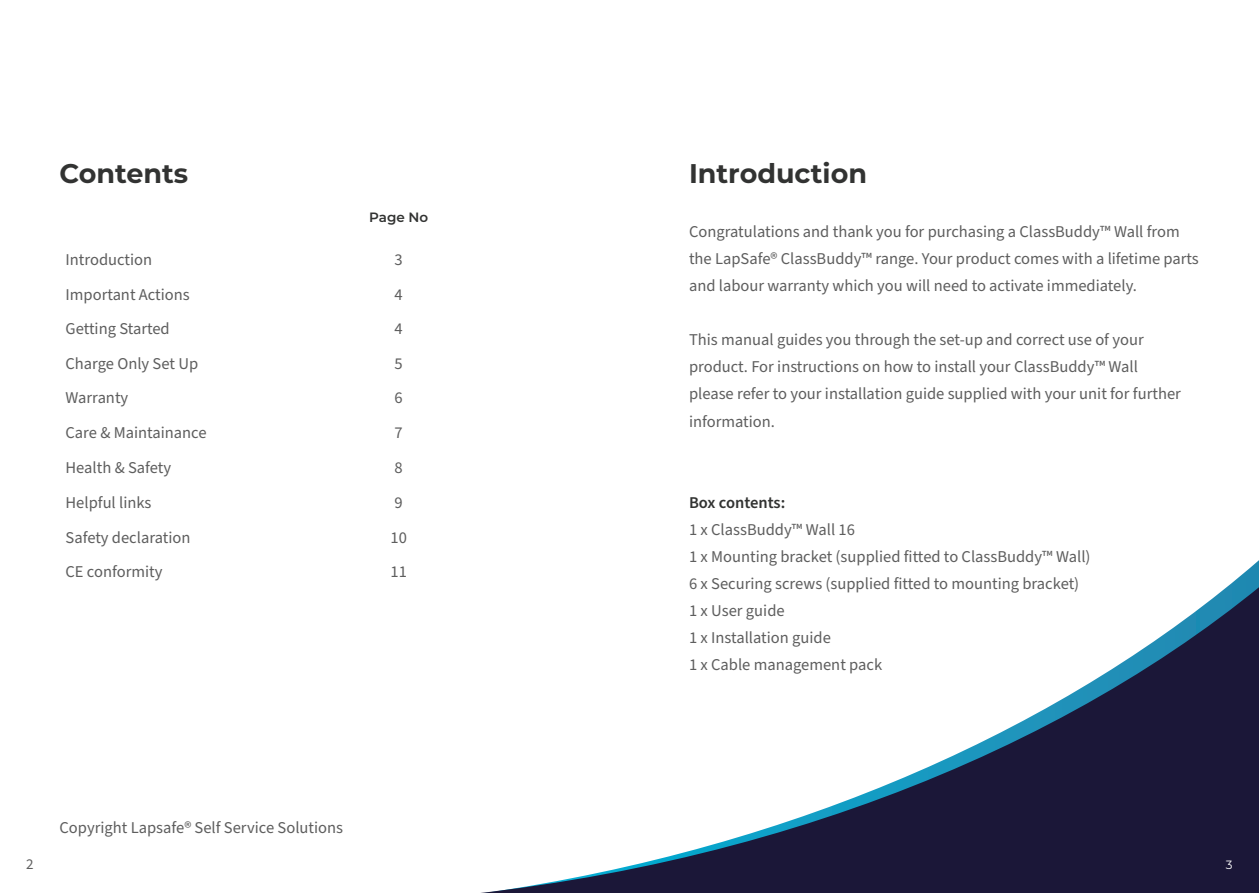
<style>
.page{position:relative;width:1259px;height:893px;background:#fff}
.page>*{position:absolute;margin:0;border:0;box-sizing:border-box;transform-origin:0 0}
.Main_Title{font:700 27px "Montserrat";color:#323332}
.t1{font:16.5px/27px "Source Sans Pro";color:#5e5e5e}
.t2{font:600 16.5px "Source Sans Pro";color:#323332}
.t3{font:15px "Source Sans Pro";color:#5e5e5e}
.Bullet_Title{font:600 13.5px "Montserrat";color:#323332}
.Bullet_Desc{font:12px "Montserrat";color:#fff}
</style>
<div class="page">
<svg style="left:481px;top:585px;width:778px;height:308px"></svg>
<p class="Main_Title" style="left:60px;top:154px;width:130px">Contents</p>
<p class="Bullet_Title" style="left:369px;top:208px;width:60px">Page No</p>
<p class="t1" style="left:66px;top:247px;width:88px">Introduction</p>
<p class="t1" style="left:395px;top:247px;width:10px">3</p>
<p class="t1" style="left:66px;top:281px;width:126px">Important Actions</p>
<p class="t1" style="left:395px;top:281px;width:10px">4</p>
<p class="t1" style="left:66px;top:316px;width:106px">Getting Started</p>
<p class="t1" style="left:395px;top:316px;width:10px">4</p>
<p class="t1" style="left:66px;top:350px;width:134px">Charge Only Set Up</p>
<p class="t1" style="left:395px;top:350px;width:10px">5</p>
<p class="t1" style="left:66px;top:385px;width:64px">Warranty</p>
<p class="t1" style="left:395px;top:385px;width:10px">6</p>
<p class="t1" style="left:66px;top:420px;width:142px">Care &amp; Maintainance</p>
<p class="t1" style="left:395px;top:420px;width:10px">7</p>
<p class="t1" style="left:66px;top:455px;width:107px">Health &amp; Safety</p>
<p class="t1" style="left:395px;top:455px;width:10px">8</p>
<p class="t1" style="left:66px;top:490px;width:87px">Helpful links</p>
<p class="t1" style="left:395px;top:490px;width:10px">9</p>
<p class="t1" style="left:66px;top:524px;width:126px">Safety declaration</p>
<p class="t1" style="left:390px;top:524px;width:18px">10</p>
<p class="t1" style="left:66px;top:559px;width:98px">CE conformity</p>
<p class="t1" style="left:390px;top:559px;width:18px">11</p>
<p class="t1" style="left:60px;top:815px;width:285px">Copyright Lapsafe® Self Service Solutions</p>
<p class="Main_Title" style="left:689px;top:154px;width:179px">Introduction</p>
<p class="t1" style="left:689px;top:219px;width:511px">Congratulations and thank you for purchasing a ClassBuddy™ Wall from the LapSafe® ClassBuddy™ range. Your product comes with a lifetime parts and labour warranty which you will need to activate immediately.</p>
<p class="t1" style="left:689px;top:327px;width:493px">This manual guides you through the set-up and correct use of your product. For instructions on how to install your ClassBuddy™ Wall please refer to your installation guide supplied with your unit for further information.</p>
<p class="t2" style="left:689px;top:491px;width:98px">Box contents:</p>
<p class="t1" style="left:689px;top:516px;width:167px">1 x ClassBuddy™ Wall 16</p>
<p class="t1" style="left:689px;top:543px;width:403px">1 x Mounting bracket (supplied fitted to ClassBuddy™ Wall)</p>
<p class="t1" style="left:689px;top:570px;width:392px">6 x Securing screws (supplied fitted to mounting bracket)</p>
<p class="t1" style="left:689px;top:597px;width:97px">1 x User guide</p>
<p class="t1" style="left:689px;top:624px;width:143px">1 x Installation guide</p>
<p class="t1" style="left:689px;top:651px;width:195px">1 x Cable management pack</p>
<p class="t3" style="left:26px;top:854px;width:9px">2</p>
<p class="Bullet_Desc" style="left:1225px;top:856px;width:8px">3</p>
</div>
